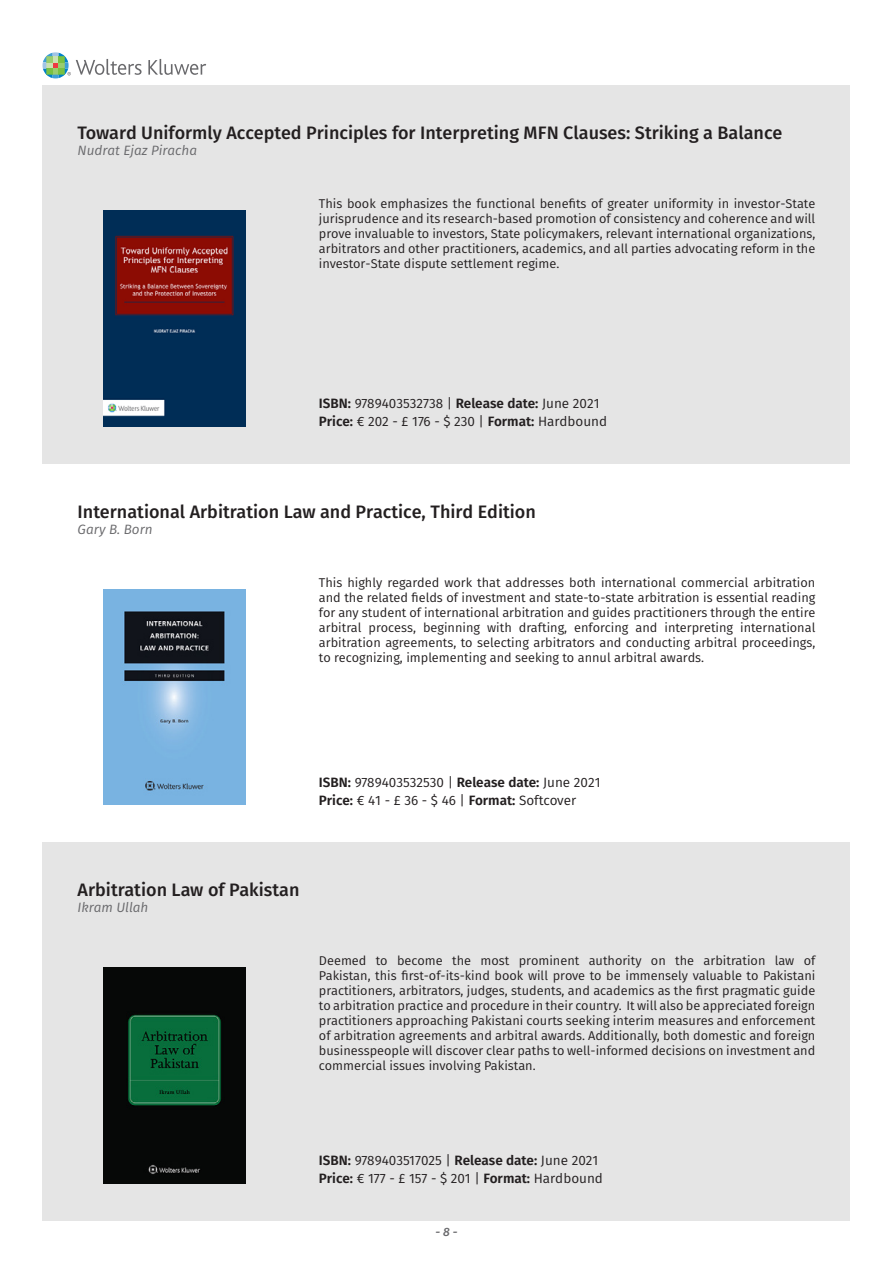
<style>
.page{position:relative;width:893px;height:1263px;background:#fff}
.page>*{position:absolute;margin:0;border:0;box-sizing:border-box;transform-origin:0 0}
._001-Book-Title{font:500 18px "Fira Sans";color:#231f20}
.t1{font:13.5px "Fira Sans";color:#231f20}
._001-Author-Name{font:italic 13.5px "Fira Sans";color:#69696c}
.t2{font:12.75px/15px "Fira Sans";color:#231f20;text-align:justify}
.t3{font:italic 500 12px "Fira Sans";color:#69696c}
.s1{font-weight:600}
</style>
<div class="page">
<svg style="left:148px;top:59px;width:58px;height:16px"></svg>
<svg style="left:43px;top:52px;width:99px;height:26px"></svg>
<div style="left:43px;top:842px;width:807px;height:378px;background:#e5e5e5"></div>
<img style="left:104px;top:968px;width:142px;height:215px">
<div style="left:43px;top:85px;width:807px;height:378px;background:#e5e5e5"></div>
<img style="left:104px;top:589px;width:142px;height:216px">
<img style="left:104px;top:211px;width:142px;height:215px">
<p class="_001-Book-Title" style="left:78px;top:118px;width:706px">Toward Uniformly Accepted Principles for Interpreting MFN Clauses: Striking a Balance</p>
<p class="_001-Author-Name" style="left:78px;top:141px;width:121px">Nudrat Ejaz Piracha</p>
<p class="t2" style="left:319px;top:196px;width:498px">This book emphasizes the functional benefits of greater uniformity in investor-State jurisprudence and its research-based promotion of consistency and coherence and will prove invaluable to investors, State policymakers, relevant international organizations, arbitrators and other practitioners, academics, and all parties advocating reform in the investor-State dispute settlement regime.</p>
<p class="t1" style="left:319px;top:394px;width:282px"><span class="s1">ISBN:</span> 9789403532738 | <span class="s1">Release date:</span> June 2021</p>
<p class="t1" style="left:319px;top:412px;width:290px"><span class="s1">Price:</span> € 202 - £ 176 - $ 230 | <span class="s1">Format:</span> Hardbound</p>
<p class="_001-Book-Title" style="left:78px;top:497px;width:460px">International Arbitration Law and Practice, Third Edition</p>
<p class="_001-Author-Name" style="left:78px;top:519px;width:77px">Gary B. Born</p>
<p class="t2" style="left:319px;top:574px;width:498px">This highly regarded work that addresses both international commercial arbitration and the related fields of investment and state-to-state arbitration is essential reading for any student of international arbitration and guides practitioners through the entire arbitral process, beginning with drafting, enforcing and interpreting international arbitration agreements, to selecting arbitrators and conducting arbitral proceedings, to recognizing, implementing and seeking to annul arbitral awards.</p>
<p class="t1" style="left:319px;top:772px;width:283px"><span class="s1">ISBN:</span> 9789403532530 | <span class="s1">Release date:</span> June 2021</p>
<p class="t1" style="left:319px;top:790px;width:259px"><span class="s1">Price:</span> € 41 - £ 36 - $ 46 | <span class="s1">Format:</span> Softcover</p>
<p class="_001-Book-Title" style="left:78px;top:875px;width:223px">Arbitration Law of Pakistan</p>
<p class="_001-Author-Name" style="left:78px;top:897px;width:72px">Ikram Ullah</p>
<p class="t2" style="left:319px;top:953px;width:498px">Deemed to become the most prominent authority on the arbitration law of Pakistan, this first-of-its-kind book will prove to be immensely valuable to Pakistani practitioners, arbitrators, judges, students, and academics as the first pragmatic guide to arbitration practice and procedure in their country. It will also be appreciated foreign practitioners approaching Pakistani courts seeking interim measures and enforcement of arbitration agreements and arbitral awards. Additionally, both domestic and foreign businesspeople will discover clear paths to well-informed decisions on investment and commercial issues involving Pakistan.</p>
<p class="t1" style="left:319px;top:1150px;width:281px"><span class="s1">ISBN:</span> 9789403517025 | <span class="s1">Release date:</span> June 2021</p>
<p class="t1" style="left:319px;top:1168px;width:286px"><span class="s1">Price:</span> € 177 - £ 157 - $ 201 | <span class="s1">Format:</span> Hardbound</p>
<p class="t3" style="left:435px;top:1222px;width:24px">- 8 -</p>
</div>
